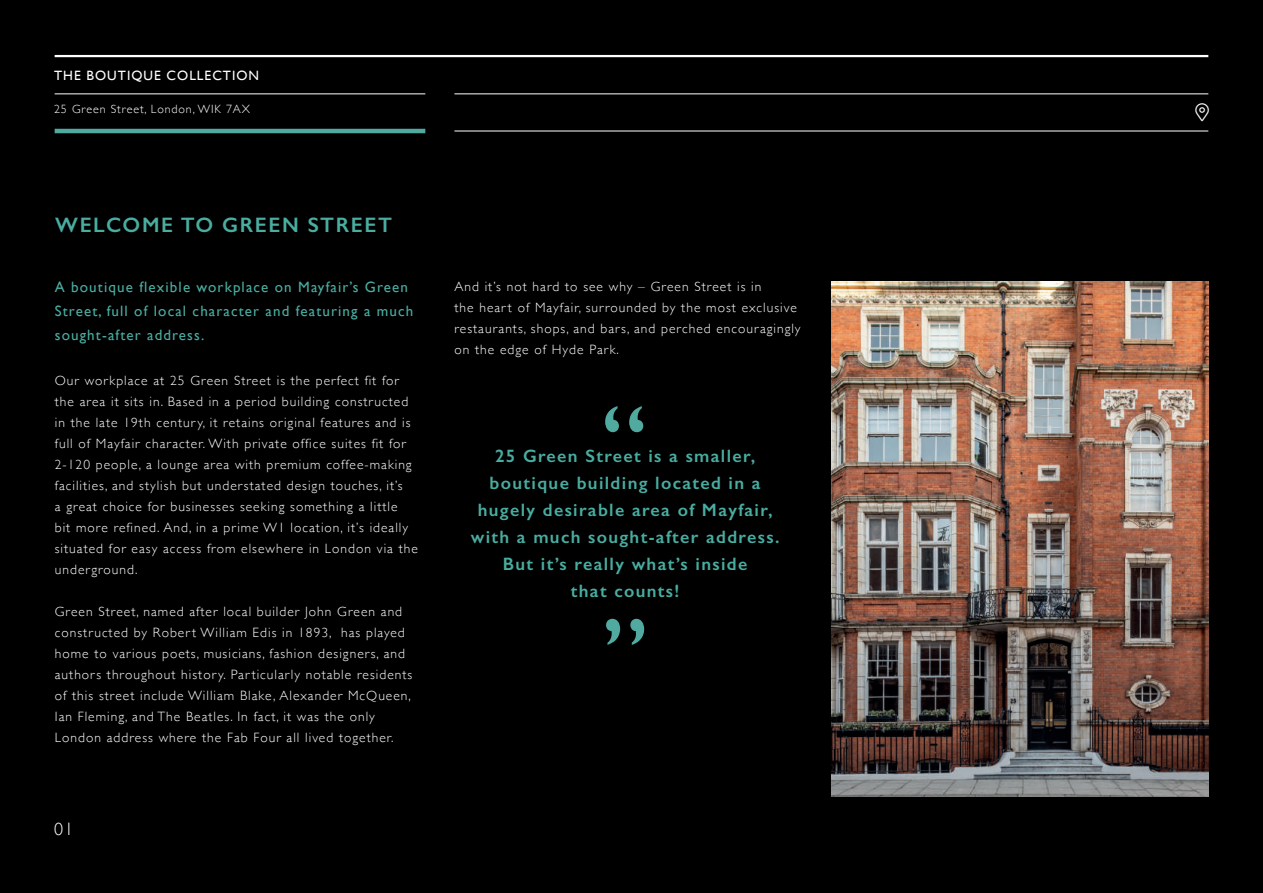
<style>
.page{position:relative;width:1263px;height:893px;background:#000001}
.page>*{position:absolute;margin:0;border:0;box-sizing:border-box;transform-origin:0 0}
.t1{font:600 21px "Gill Sans";letter-spacing:.075em;color:#49ada0}
.t2{font:600 18px/27px "Gill Sans";letter-spacing:.075em;color:#49ada0;text-align:center}
.t3{font:18px "Font Awesome 5 Pro Solid";color:#000}
.t4{font:300 18px "Gill Sans";color:#fff}
.t5{font:15px/24px "Gill Sans";letter-spacing:.075em;color:#49ada0}
.t6{font:300 13.5px/21px "Gill Sans";letter-spacing:.075em;color:#fff}
.t7{font:13.5px "Gill Sans";letter-spacing:.075em;color:#fff}
.t8{font:300 12px "Gill Sans";letter-spacing:.075em;color:#fff}
</style>
<div class="page">
<img style="left:831px;top:282px;width:378px;height:515px">
<img style="left:1187px;top:441px;width:22px;height:342px">
<hr style="left:55px;top:129px;width:370px;height:4px;background:#51aa9f">
<hr style="left:55px;top:94px;width:370px;height:1px;background:#fff">
<hr style="left:454px;top:131px;width:754px;height:1px;background:#fff">
<hr style="left:454px;top:94px;width:754px;height:1px;background:#fff">
<hr style="left:55px;top:55px;width:1153px;height:2px;background:#fff">
<svg style="left:605px;top:406px;width:38px;height:26px"></svg>
<svg style="left:606px;top:619px;width:38px;height:26px"></svg>
<p class="t7" style="left:54px;top:68px;width:207px">THE BOUTIQUE COLLECTION</p>
<p class="t8" style="left:54px;top:100px;width:198px">25 Green Street, London, WIK 7AX</p>
<h1 class="t1" style="left:55px;top:212px;width:338px">WELCOME TO GREEN STREET</h1>
<p class="t5" style="left:55px;top:275px;width:360px">A boutique flexible workplace on Mayfair’s Green<br>Street, full of local character and featuring a much sought-after address.</p>
<p class="t6" style="left:55px;top:370px;width:365px">Our workplace at 25 Green Street is the perfect fit for the area it sits in. Based in a period building constructed in the late 19th century, it retains original features and is full of Mayfair character. With private office suites fit for 2-120 people, a lounge area with premium coffee-making facilities, and stylish but understated design touches, it’s<br>a great choice for businesses seeking something a little<br>bit more refined. And, in a prime W1 location, it’s ideally situated for easy access from elsewhere in London via the underground.</p>
<p class="t6" style="left:55px;top:601px;width:359px">Green Street, named after local builder John Green and constructed by Robert William Edis in 1893, has played home to various poets, musicians, fashion designers, and authors throughout history. Particularly notable residents of this street include William Blake, Alexander McQueen, Ian Fleming, and The Beatles. In fact, it was the only London address where the Fab Four all lived together.</p>
<h2 class="t4" style="left:54px;top:815px;width:21px">01</h2>
<p class="t6" style="left:454px;top:275px;width:348px">And it’s not hard to see why – Green Street is in<br>the heart of Mayfair, surrounded by the most exclusive restaurants, shops, and bars, and perched encouragingly on the edge of Hyde Park.</p>
<h2 class="t2" style="left:471px;top:443px;width:310px">25 Green Street is a smaller, boutique building located in a hugely desirable area of Mayfair, with a much sought-after address.<br>But it’s really what’s inside<br>that counts!</h2>
<h2 class="t3" style="left:1191px;top:105px;width:19px">●□▼□■●</h2>
</div>
